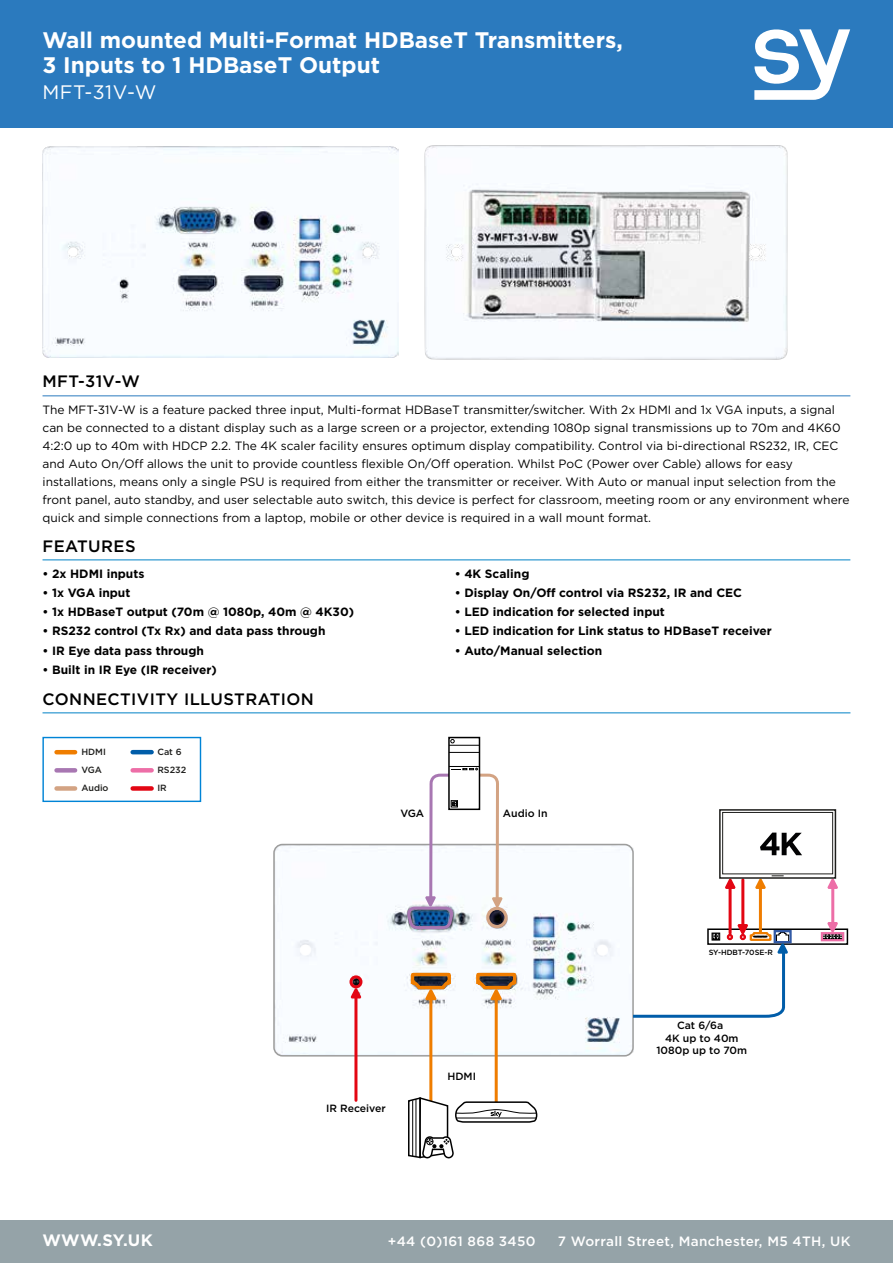
<style>
.page{position:relative;width:893px;height:1263px;background:#fff}
.page>*{position:absolute;margin:0;border:0;box-sizing:border-box;transform-origin:0 0}
.t1{font:700 22.5px/25.5px "Gotham";color:#fff}
.t2{font:19.5px "Gotham";letter-spacing:.025em;color:#fff}
.t3{font:500 16.5px "Gotham";letter-spacing:.025em;color:#000}
.t4{font:700 16.5px "Gotham";letter-spacing:.015em;color:#fff}
.t5{font:500 13.5px "Gotham";letter-spacing:.025em;color:#fff}
.t6{font:12px/18px "Gotham";color:#000}
.t7{font:700 12px "Gotham";color:#000}
.t8{font:500 10.5px/12.3px "Gotham";color:#000;text-align:center}
.t9{font:500 9px/18px "Gotham";color:#1e1e1c}
.t10{font:500 7.5px "Gotham";color:#000}
</style>
<div class="page">
<hr style="left:43px;top:559px;width:807px;height:1px;background:#0082c6">
<hr style="left:43px;top:395px;width:807px;height:1px;background:#2b7abe">
<div style="left:0;top:1220px;width:893px;height:43px;background:#95a3a8"></div>
<div style="left:0;top:0;width:893px;height:128px;background:#2b7abe"></div>
<svg style="left:754px;top:30px;width:96px;height:70px"></svg>
<hr style="left:43px;top:712px;width:807px;height:1px;background:#0082c6">
<img style="left:42px;top:147px;width:357px;height:210px">
<img style="left:274px;top:844px;width:359px;height:212px">
<div style="left:273px;top:844px;width:361px;height:212px;border:2px solid #9d9d9c;border-radius:9px"></div>
<hr style="left:354px;top:994px;width:3px;height:106px;background:#e30613">
<svg style="left:350px;top:988px;width:11px;height:10px"></svg>
<div style="left:349px;top:975px;width:13px;height:13px;border:3px solid #e30613;border-radius:50%"></div>
<div style="left:486px;top:907px;width:22px;height:21px;border:3px solid #d3a383;border-radius:50%"></div>
<hr style="left:831px;top:888px;width:3px;height:36px;background:#ed6ea7">
<svg style="left:827px;top:878px;width:11px;height:11px"></svg>
<div style="left:707px;top:928px;width:141px;height:17px;border:2px solid #000"></div>
<div style="left:821px;top:932px;width:23px;height:9px;border:2px solid #ed6ea7"></div>
<div style="left:774px;top:930px;width:18px;height:13px;border:2px solid #325aa6"></div>
<svg style="left:822px;top:922px;width:21px;height:19px"></svg>
<hr style="left:741px;top:880px;width:3px;height:49px;background:#e30613">
<hr style="left:729px;top:888px;width:3px;height:45px;background:#e30613">
<svg style="left:725px;top:879px;width:11px;height:10px"></svg>
<hr style="left:759px;top:887px;width:3px;height:45px;background:#ef7d00">
<svg style="left:755px;top:879px;width:11px;height:10px"></svg>
<svg style="left:630px;top:924px;width:159px;height:95px"></svg>
<div style="left:720px;top:810px;width:115px;height:68px;background:linear-gradient(to right,#a6a6a5,#a5a5a4)"></div>
<div style="left:719px;top:809px;width:117px;height:70px;border:2px solid #1e1e1c"></div>
<div style="left:723px;top:812px;width:110px;height:62px;background:#fff"></div>
<div style="left:722px;top:812px;width:111px;height:62px;border:1px solid #1e1e1c"></div>
<svg style="left:772px;top:875px;width:12px;height:1px"></svg>
<svg style="left:760px;top:832px;width:42px;height:23px"></svg>
<div style="left:448px;top:737px;width:32px;height:73px;border:2px solid #000"></div>
<svg style="left:450px;top:739px;width:5px;height:4px"></svg>
<hr style="left:449px;top:745px;width:30px;height:1px;background:#000">
<hr style="left:449px;top:752px;width:30px;height:1px;background:#000">
<hr style="left:449px;top:766px;width:30px;height:1px;background:#000">
<svg style="left:406px;top:768px;width:97px;height:181px"></svg>
<hr style="left:429px;top:996px;width:3px;height:114px;background:#ef7d00">
<hr style="left:495px;top:996px;width:3px;height:107px;background:#ef7d00">
<svg style="left:409px;top:971px;width:44px;height:29px"></svg>
<svg style="left:474px;top:971px;width:44px;height:29px"></svg>
<svg style="left:408px;top:1096px;width:130px;height:63px"></svg>
<hr style="left:57px;top:750px;width:18px;height:4px;background:#ef7d00">
<hr style="left:57px;top:768px;width:18px;height:4px;background:#a877b2">
<div style="left:57px;top:786px;width:18px;height:5px;background:#d3a383"></div>
<hr style="left:133px;top:750px;width:19px;height:4px;background:#005da9">
<hr style="left:133px;top:768px;width:19px;height:4px;background:#ed6ea7">
<div style="left:133px;top:786px;width:19px;height:5px;background:#e30613"></div>
<div style="left:42px;top:737px;width:159px;height:65px;border:1px solid #0084d6"></div>
<img style="left:424px;top:145px;width:364px;height:215px">
<h1 class="t1" style="left:43px;top:27px;width:582px">Wall mounted Multi-Format HDBaseT Transmitters,<br>3 Inputs to 1 HDBaseT Output</h1>
<h2 class="t2" style="left:43px;top:80px;width:115px">MFT-31V-W</h2>
<h3 class="t3" style="left:43px;top:371px;width:99px">MFT-31V-W</h3>
<p class="t6" style="left:43px;top:400px;width:808px">The MFT-31V-W is a feature packed three input, Multi-format HDBaseT transmitter/switcher. With 2x HDMI and 1x VGA inputs, a signal can be connected to a distant display such as a large screen or a projector, extending 1080p signal transmissions up to 70m and 4K60<br>4:2:0 up to 40m with HDCP 2.2. The 4K scaler facility ensures optimum display compatibility. Control via bi-directional RS232, IR, CEC and Auto On/Off allows the unit to provide countless flexible On/Off operation. Whilst PoC (Power over Cable) allows for easy installations, means only a single PSU is required from either the transmitter or receiver. With Auto or manual input selection from the front panel, auto standby, and user selectable auto switch, this device is perfect for classroom, meeting room or any environment where quick and simple connections from a laptop, mobile or other device is required in a wall mount format.</p>
<h3 class="t3" style="left:43px;top:536px;width:95px">FEATURES</h3>
<p class="t7" style="left:43px;top:565px;width:103px">• 2x HDMI inputs</p>
<p class="t7" style="left:43px;top:585px;width:89px">• 1x VGA input</p>
<p class="t7" style="left:43px;top:604px;width:313px">• 1x HDBaseT output (70m @ 1080p, 40m @ 4K30)</p>
<p class="t7" style="left:43px;top:623px;width:284px">• RS232 control (Tx Rx) and data pass through</p>
<p class="t7" style="left:43px;top:642px;width:163px">• IR Eye data pass through</p>
<p class="t7" style="left:43px;top:662px;width:176px">• Built in IR Eye (IR receiver)</p>
<h3 class="t3" style="left:43px;top:688px;width:273px">CONNECTIVITY ILLUSTRATION</h3>
<p class="t9" style="left:81px;top:743px;width:29px">HDMI<br>VGA<br>Audio</p>
<p class="t9" style="left:157px;top:743px;width:30px">Cat 6<br>RS232<br>IR</p>
<p class="t7" style="left:455px;top:565px;width:76px">• 4K Scaling</p>
<p class="t7" style="left:455px;top:585px;width:289px">• Display On/Off control via RS232, IR and CEC</p>
<p class="t7" style="left:455px;top:604px;width:212px">• LED indication for selected input</p>
<p class="t7" style="left:455px;top:623px;width:319px">• LED indication for Link status to HDBaseT receiver</p>
<p class="t7" style="left:455px;top:642px;width:149px">• Auto/Manual selection</p>
<p class="t8" style="left:400px;top:806px;width:25px">VGA</p>
<p class="t8" style="left:503px;top:806px;width:46px">Audio In</p>
<p class="t8" style="left:326px;top:1102px;width:61px">IR Receiver</p>
<p class="t8" style="left:447px;top:1069px;width:30px">HDMI</p>
<p class="t10" style="left:709px;top:947px;width:66px">SY-HDBT-70SE-R</p>
<p class="t8" style="left:656px;top:1019px;width:92px">Cat 6/6a<br>4K up to 40m<br>1080p up to 70m</p>
<h3 class="t4" style="left:43px;top:1226px;width:112px">WWW.SY.UK</h3>
<p class="t5" style="left:388px;top:1232px;width:149px">+44 (0)161 868 3450</p>
<p class="t5" style="left:558px;top:1232px;width:294px">7 Worrall Street, Manchester, M5 4TH, UK</p>
</div>
